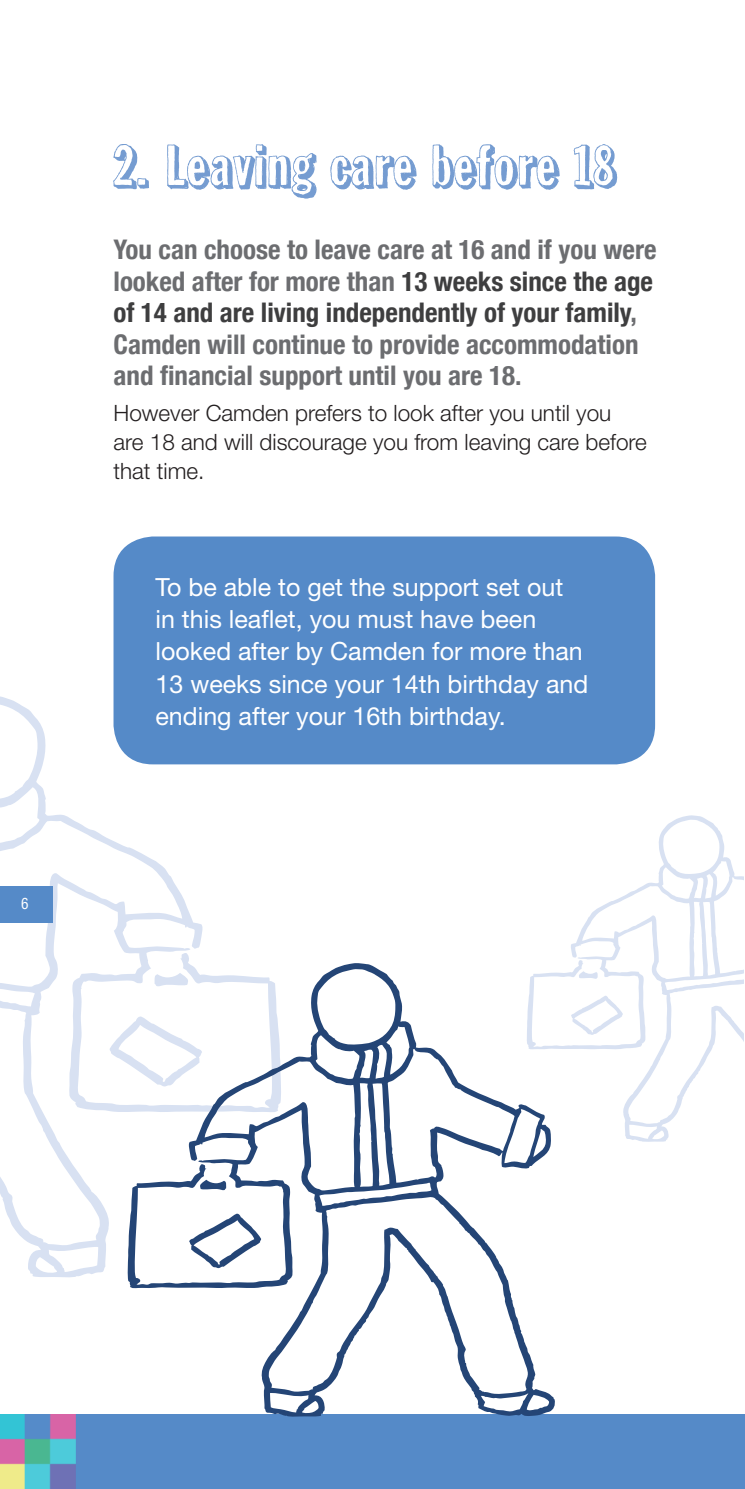
<style>
.page{position:relative;width:745px;height:1489px;background:#fff}
.page>*{position:absolute;margin:0;border:0;box-sizing:border-box;transform-origin:0 0}
.Numbered_headings{font:57.5px "Franklin Hand Cond Shadow";color:#759cd1}
.Intro_text{font:700 condensed 27px/31.5px "Helvetica Neue";color:#6c6d70}
.Body{font:25px/32.2px "Helvetica Neue";color:#fff}
.Body-2{font:300 22.5px/29px "Helvetica Neue";color:#231f20}
.t1{font:condensed 15px "Helvetica";color:#fff}
.s1{color:#3e3e3f}
</style>
<div class="page">
<svg style="left:0;top:696px;width:281px;height:581px"></svg>
<svg style="left:109px;top:1015px;width:18px;height:71px"></svg>
<svg style="left:145px;top:945px;width:43px;height:17px"></svg>
<svg style="left:555px;top:815px;width:188px;height:326px"></svg>
<svg style="left:570px;top:995px;width:52px;height:39px"></svg>
<svg style="left:578px;top:956px;width:24px;height:23px"></svg>
<div style="left:0;top:1413px;width:744px;height:75px;background:#558ac8"></div>
<div style="left:0;top:886px;width:52px;height:36px;background:#558ac8"></div>
<div style="left:113px;top:536px;width:541px;height:228px;background:#558ac8;border-radius:39px"></div>
<img style="left:0;top:1413px;width:75px;height:75px">
<svg style="left:127px;top:962px;width:428px;height:454px"></svg>
<svg style="left:189px;top:1212px;width:72px;height:56px"></svg>
<svg style="left:200px;top:1158px;width:33px;height:32px"></svg>
<p class="t1" style="left:21px;top:893px;width:9px">6</p>
<p class="Numbered_headings" style="left:113px;top:133px;width:504px">2. Leaving care before 18</p>
<p class="Intro_text" style="left:113px;top:233px;width:544px">You can choose to leave care at 16 and if you were looked after for more than <span class="s1">13 weeks since the age of 14 and are living independently of your family</span>, Camden will continue to provide accommodation and financial support until you are 18.</p>
<p class="Body-2" style="left:113px;top:398px;width:534px">However Camden prefers to look after you until you are 18 and will discourage you from leaving care before that time.</p>
<p class="Body" style="left:155px;top:570px;width:434px">To be able to get the support set out in this leaflet, you must have been looked after by Camden for more than 13 weeks since your 14th birthday and ending after your 16th birthday.</p>
</div>
